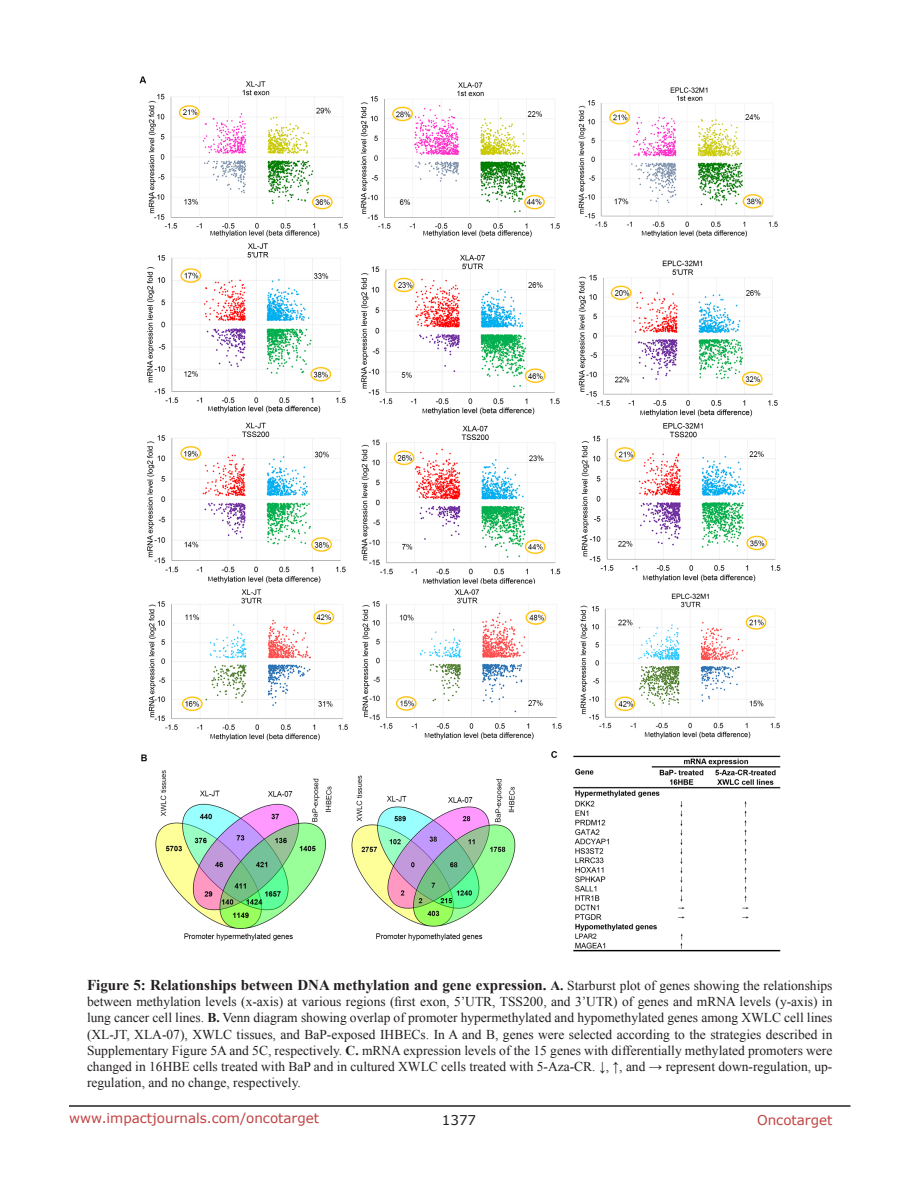
<style>
.page{position:relative;width:918px;height:1188px;background:#fff}
.page>*{position:absolute;margin:0;border:0;box-sizing:border-box;transform-origin:0 0}
.figuretext{font:700 15px "Times New Roman";color:#231f20}
.figuretext-2{font:13.5px/16.2px "Times New Roman";color:#231f20;text-align:justify}
.t1{font:13.5px "Verdana";color:#c24141}
.t2{font:13.5px "Verdana";color:#231f20}
.s1{font-size:13.5px}
.s2{font-weight:400;font-size:13.5px}
.s3{font-weight:700}
</style>
<div class="page">
<hr style="left:69px;top:1105px;width:781px;height:2px;background:#231f20">
<img style="left:139px;top:76px;width:642px;height:876px">
<p class="figuretext" style="left:87px;top:975px;width:747px">Figure 5: Relationships between DNA methylation and gene expression. <span class="s1">A.</span> <span class="s2">Starburst plot of genes showing the relationships</span></p>
<p class="figuretext-2" style="left:87px;top:993px;width:747px">between methylation levels (x-axis) at various regions (first exon, 5’UTR, TSS200, and 3’UTR) of genes and mRNA levels (y-axis) in lung cancer cell lines. <span class="s3">B.</span> Venn diagram showing overlap of promoter hypermethylated and hypomethylated genes among XWLC cell lines (XL-JT, XLA-07), XWLC tissues, and BaP-exposed IHBECs. In A and B, genes were selected according to the strategies described in Supplementary Figure 5A and 5C, respectively. <span class="s3">C.</span> mRNA expression levels of the 15 genes with differentially methylated promoters were changed in 16HBE cells treated with BaP and in cultured XWLC cells treated with 5-Aza-CR. ↓, ↑, and → represent down-regulation, up&shy;regulation, and no change, respectively.</p>
<p class="t1" style="left:69px;top:1109px;width:252px">www.impactjournals.com/oncotarget</p>
<p class="t2" style="left:442px;top:1111px;width:36px">1377</p>
<p class="t1" style="left:757px;top:1111px;width:77px">Oncotarget</p>
</div>
